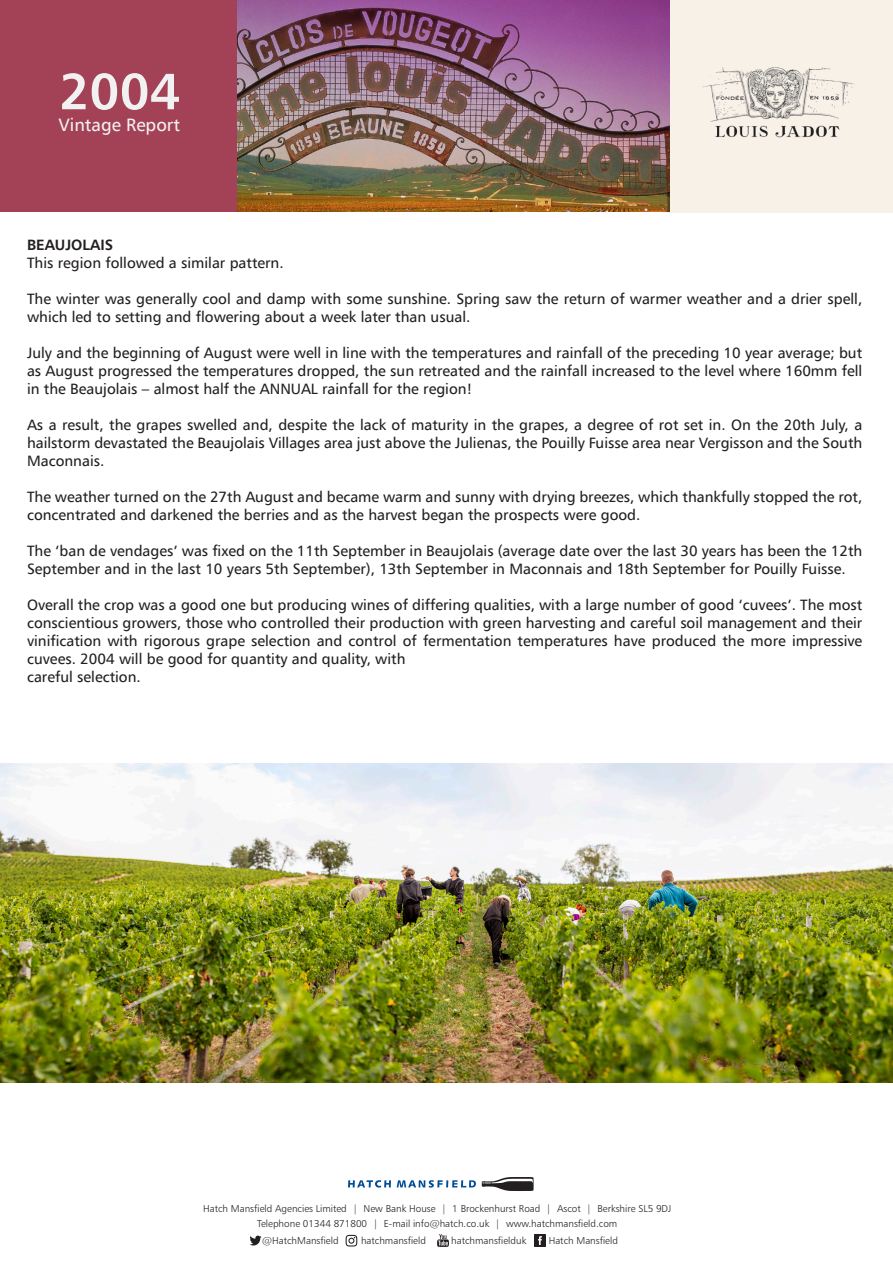
<style>
.page{position:relative;width:893px;height:1263px;background:#fff}
.page>*{position:absolute;margin:0;border:0;box-sizing:border-box;transform-origin:0 0}
.t1{font:700 51px "Humanist 777 BT";color:#f1f1f1}
.t2{font:18px "Humanist 777 BT";color:#f1f1f1}
.t3{font:15px/18px "Humanist 777 BT";color:#231f20}
.t4{font:700 15px "Humanist 777 BT";color:#231f20}
.t5{font:10.05px/14.7px "Humanist 777 BT Light B";color:#231f20;text-align:center}
</style>
<div class="page">
<div style="left:0;top:0;width:238px;height:211px;background:#a34256"></div>
<div style="left:664px;top:0;width:229px;height:212px;background:#f8f1e8"></div>
<img style="left:238px;top:0;width:431px;height:212px">
<svg style="left:482px;top:1177px;width:52px;height:14px"></svg>
<svg style="left:397px;top:1180px;width:79px;height:7px"></svg>
<svg style="left:348px;top:1180px;width:43px;height:7px"></svg>
<svg style="left:249px;top:1235px;width:12px;height:11px"></svg>
<svg style="left:346px;top:1235px;width:11px;height:11px"></svg>
<svg style="left:438px;top:1235px;width:10px;height:11px"></svg>
<svg style="left:534px;top:1235px;width:12px;height:11px"></svg>
<img style="left:702px;top:67px;width:152px;height:71px">
<img style="left:0;top:764px;width:893px;height:318px">
<p class="t1" style="left:59px;top:59px;width:122px">2004</p>
<p class="t2" style="left:58px;top:113px;width:123px">Vintage Report</p>
<p class="t4" style="left:27px;top:235px;width:88px">BEAUJOLAIS</p>
<p class="t3" style="left:27px;top:254px;width:258px">This region followed a similar pattern.</p>
<p class="t3" style="left:27px;top:290px;width:837px">The winter was generally cool and damp with some sunshine. Spring saw the return of warmer weather and a drier spell, which led to setting and flowering about a week later than usual.</p>
<p class="t3" style="left:27px;top:344px;width:837px;text-align:justify">July and the beginning of August were well in line with the temperatures and rainfall of the preceding 10 year average; but as August progressed the temperatures dropped, the sun retreated and the rainfall increased to the level where 160mm fell in the Beaujolais – almost half the ANNUAL rainfall for the region!</p>
<p class="t3" style="left:27px;top:416px;width:837px;text-align:justify">As a result, the grapes swelled and, despite the lack of maturity in the grapes, a degree of rot set in. On the 20th July, a hailstorm devastated the Beaujolais Villages area just above the Julienas, the Pouilly Fuisse area near Vergisson and the South Maconnais.</p>
<p class="t3" style="left:27px;top:488px;width:837px">The weather turned on the 27th August and became warm and sunny with drying breezes, which thankfully stopped the rot, concentrated and darkened the berries and as the harvest began the prospects were good.</p>
<p class="t3" style="left:27px;top:542px;width:837px">The ‘ban de vendages’ was fixed on the 11th September in Beaujolais (average date over the last 30 years has been the 12th<br>September and in the last 10 years 5th September), 13th September in Maconnais and 18th September for Pouilly Fuisse.</p>
<p class="t3" style="left:27px;top:596px;width:837px;text-align:justify">Overall the crop was a good one but producing wines of differing qualities, with a large number of good ‘cuvees’. The most conscientious growers, those who controlled their production with green harvesting and careful soil management and their vinification with rigorous grape selection and control of fermentation temperatures have produced the more impressive cuvees. 2004 will be good for quantity and quality, with</p>
<p class="t3" style="left:27px;top:668px;width:115px">careful selection.</p>
<p class="t5" style="left:203px;top:1201px;width:470px">Hatch Mansfield Agencies Limited | New Bank House | 1 Brockenhurst Road | Ascot | Berkshire SL5 9DJ<br>Telephone 01344 871800 | E-mail info@hatch.co.uk | www.hatchmansfield.com</p>
<p class="t5" style="left:262px;top:1233px;width:78px">@HatchMansfield</p>
<p class="t5" style="left:361px;top:1233px;width:66px">hatchmansfield</p>
<p class="t5" style="left:451px;top:1233px;width:77px">hatchmansfielduk</p>
<p class="t5" style="left:549px;top:1233px;width:71px">Hatch Mansfield</p>
</div>
